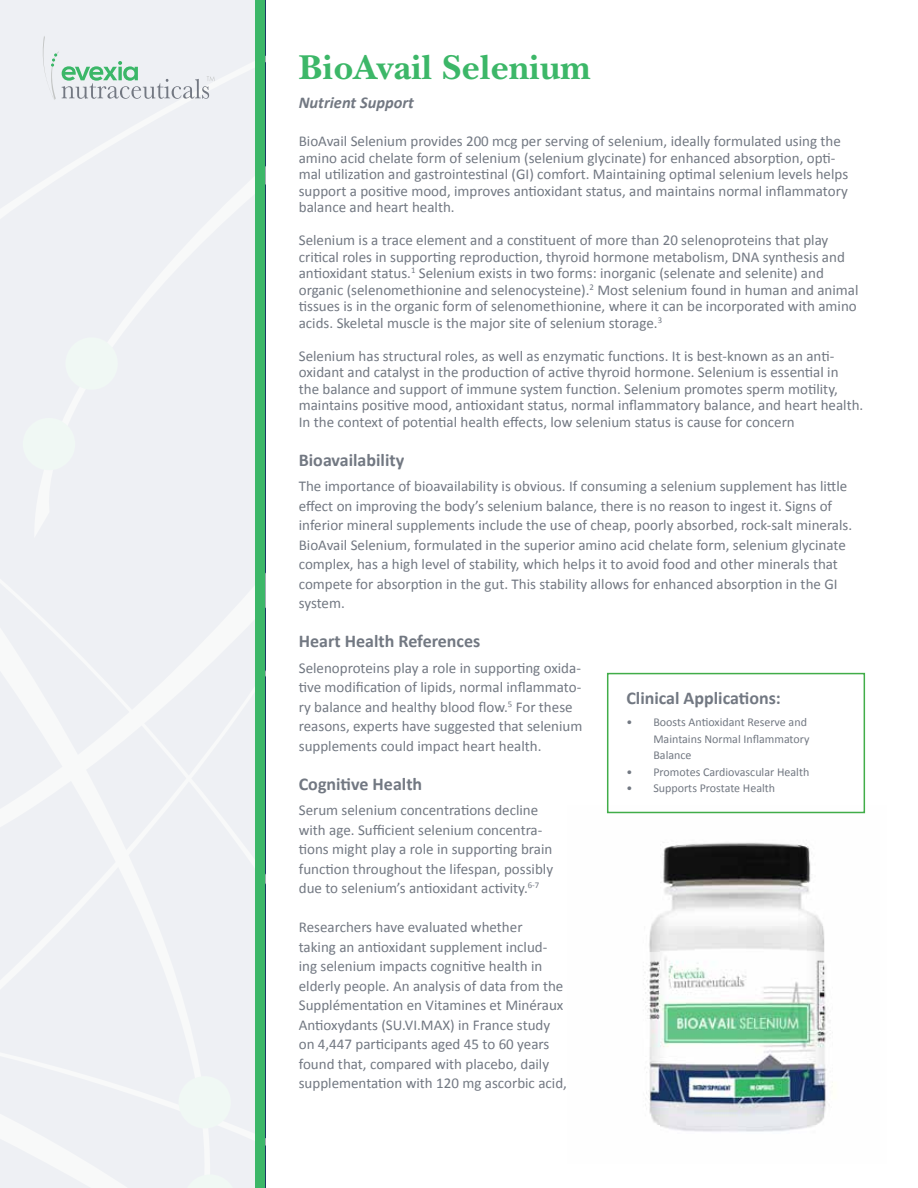
<style>
.page{position:relative;width:918px;height:1188px;background:#fff}
.page>*{position:absolute;margin:0;border:0;box-sizing:border-box;transform-origin:0 0}
.t1{font:700 36px "New Baskerville Std";letter-spacing:.01em;color:#3cb768}
.t2{font:700 18px "Calibri";color:#727882}
.t3{font:italic 700 16.5px "Calibri";color:#727882}
.t4{font:15px/19.5px "Calibri";color:#727882}
.t5{font:12px/16.5px "Calibri";color:#727882}
</style>
<div class="page">
<div style="left:0;top:0;width:260px;height:1188px;background:#eef0f4"></div>
<div style="left:256px;top:0;width:9px;height:1188px;background:#3cb768"></div>
<img style="left:607px;top:805px;width:259px;height:327px">
<div style="left:607px;top:673px;width:258px;height:140px;border:2px solid #41ad49"></div>
<svg style="left:43px;top:36px;width:172px;height:64px"></svg>
<h1 class="t1" style="left:299px;top:46px;width:293px">BioAvail Selenium</h1>
<p class="t3" style="left:299px;top:93px;width:117px">Nutrient Support</p>
<p class="t4" style="left:299px;top:133px;width:551px;line-height:16.5px">BioAvail Selenium provides 200 mcg per serving of selenium, ideally formulated using the amino acid chelate form of selenium (selenium glycinate) for enhanced absorption, opti&shy;mal utilization and gastrointestinal (GI) comfort. Maintaining optimal selenium levels helps support a positive mood, improves antioxidant status, and maintains normal inflammatory balance and heart health.</p>
<p class="t4" style="left:299px;top:232px;width:561px;line-height:16.5px">Selenium is a trace element and a constituent of more than 20 selenoproteins that play critical roles in supporting reproduction, thyroid hormone metabolism, DNA synthesis and antioxidant status.<sup>1</sup> Selenium exists in two forms: inorganic (selenate and selenite) and organic (selenomethionine and selenocysteine).<sup>2</sup> Most selenium found in human and animal tissues is in the organic form of selenomethionine, where it can be incorporated with amino acids. Skeletal muscle is the major site of selenium storage.<sup>3</sup></p>
<p class="t4" style="left:299px;top:348px;width:566px;line-height:16.5px">Selenium has structural roles, as well as enzymatic functions. It is best-known as an anti&shy;oxidant and catalyst in the production of active thyroid hormone. Selenium is essential in<br>the balance and support of immune system function. Selenium promotes sperm motility, maintains positive mood, antioxidant status, normal inflammatory balance, and heart health.<br>In the context of potential health effects, low selenium status is cause for concern</p>
<p class="t2" style="left:299px;top:448px;width:107px">Bioavailability</p>
<p class="t4" style="left:299px;top:477px;width:555px">The importance of bioavailability is obvious. If consuming a selenium supplement has little effect on improving the body’s selenium balance, there is no reason to ingest it. Signs of inferior mineral supplements include the use of cheap, poorly absorbed, rock-salt minerals.<br>BioAvail Selenium, formulated in the superior amino acid chelate form, selenium glycinate complex, has a high level of stability, which helps it to avoid food and other minerals that compete for absorption in the gut. This stability allows for enhanced absorption in the GI system.</p>
<p class="t2" style="left:299px;top:630px;width:183px">Heart Health References</p>
<p class="t4" style="left:299px;top:658px;width:285px">Selenoproteins play a role in supporting oxida&shy;tive modification of lipids, normal inflammato&shy;ry balance and healthy blood flow.<sup>5</sup> For these reasons, experts have suggested that selenium supplements could impact heart health.</p>
<p class="t2" style="left:299px;top:772px;width:125px">Cognitive Health</p>
<p class="t4" style="left:299px;top:801px;width:256px">Serum selenium concentrations decline with age. Sufficient selenium concentra&shy;tions might play a role in supporting brain function throughout the lifespan, possibly due to selenium’s antioxidant activity.<sup>6-7</sup></p>
<p class="t4" style="left:299px;top:918px;width:270px">Researchers have evaluated whether<br>taking an antioxidant supplement includ&shy;ing selenium impacts cognitive health in elderly people. An analysis of data from the Supplémentation en Vitamines et Minéraux Antioxydants (SU.VI.MAX) in France study on 4,447 participants aged 45 to 60 years found that, compared with placebo, daily supplementation with 120 mg ascorbic acid,</p>
<p class="t2" style="left:626px;top:686px;width:156px">Clinical Applications:</p>
<p class="t5" style="left:653px;top:714px;width:158px;text-indent:-27px">• Boosts Antioxidant Reserve and<br>Maintains Normal Inflammatory<br>Balance</p>
<p class="t5" style="left:626px;top:763px;width:184px">• Promotes Cardiovascular Health</p>
<p class="t5" style="left:626px;top:780px;width:150px">• Supports Prostate Health</p>
</div>
